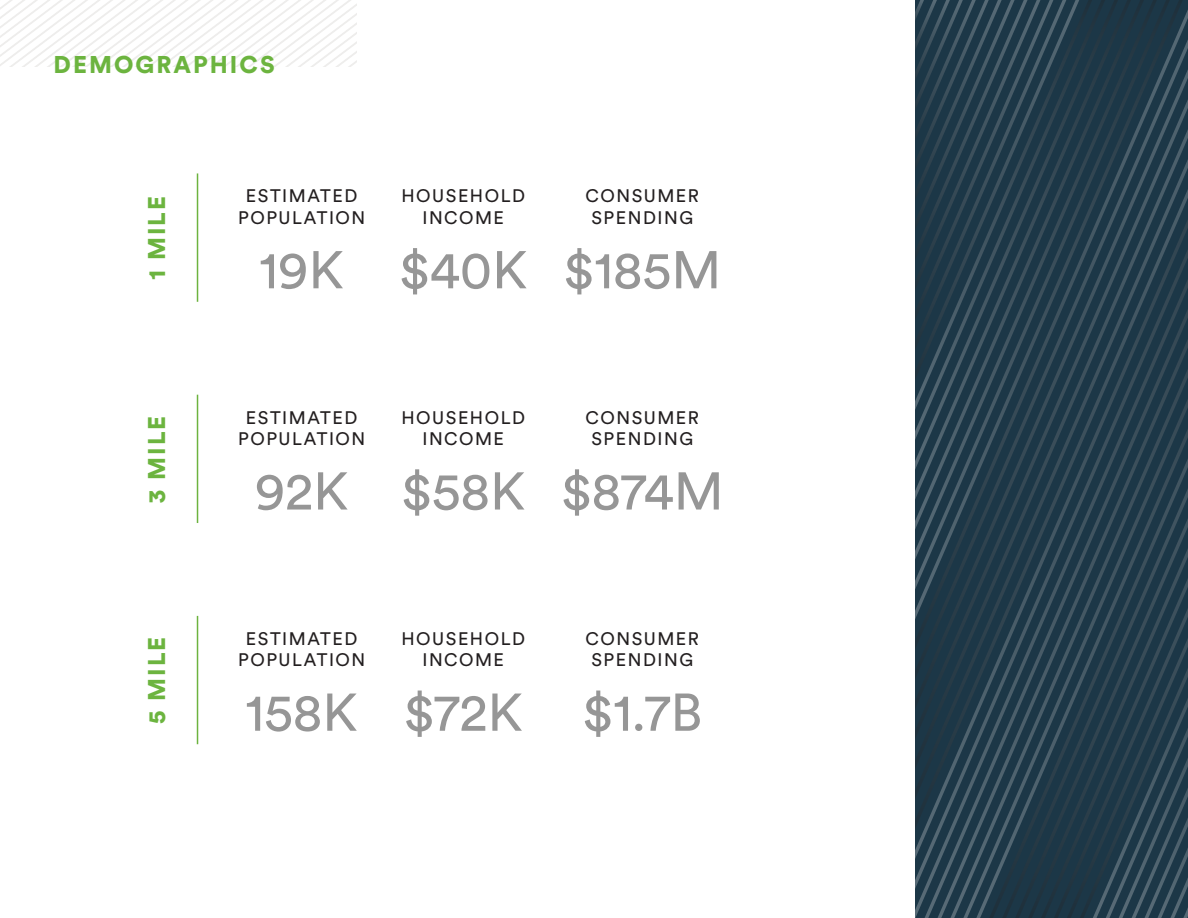
<style>
.page{position:relative;width:1188px;height:918px;background:#fff}
.page>*{position:absolute;margin:0;border:0;box-sizing:border-box;transform-origin:0 0}
.t1{font:52.5px "Circular Std";color:#969696}
.t2{font:900 24px "Circular Std";letter-spacing:.085em;color:#6cb43f}
.t3{font:18px "Circular Std";letter-spacing:.085em;color:#231f20}
</style>
<div class="page">
<svg style="left:0;top:0;width:356px;height:67px"></svg>
<hr style="left:197px;top:173px;width:1px;height:129px;background:#6db33f">
<hr style="left:197px;top:395px;width:1px;height:128px;background:#6db33f">
<hr style="left:197px;top:616px;width:1px;height:128px;background:#6db33f">
<svg style="left:915px;top:897px;width:273px;height:21px"></svg>
<svg style="left:915px;top:867px;width:273px;height:30px"></svg>
<svg style="left:915px;top:837px;width:273px;height:30px"></svg>
<svg style="left:915px;top:807px;width:273px;height:30px"></svg>
<svg style="left:915px;top:777px;width:273px;height:30px"></svg>
<svg style="left:915px;top:747px;width:273px;height:30px"></svg>
<svg style="left:915px;top:717px;width:273px;height:30px"></svg>
<svg style="left:915px;top:688px;width:273px;height:29px"></svg>
<svg style="left:915px;top:658px;width:273px;height:30px"></svg>
<svg style="left:915px;top:0;width:273px;height:658px"></svg>
<svg style="left:915px;top:0;width:268px;height:628px"></svg>
<svg style="left:915px;top:0;width:255px;height:598px"></svg>
<svg style="left:915px;top:0;width:242px;height:568px"></svg>
<svg style="left:915px;top:0;width:229px;height:538px"></svg>
<svg style="left:915px;top:0;width:216px;height:508px"></svg>
<svg style="left:915px;top:0;width:203px;height:478px"></svg>
<svg style="left:915px;top:0;width:190px;height:448px"></svg>
<svg style="left:915px;top:0;width:177px;height:418px"></svg>
<svg style="left:915px;top:0;width:164px;height:388px"></svg>
<svg style="left:915px;top:0;width:151px;height:358px"></svg>
<svg style="left:915px;top:0;width:138px;height:328px"></svg>
<svg style="left:915px;top:0;width:125px;height:298px"></svg>
<p class="t2" style="left:54px;top:49px;width:223px">DEMOGRAPHICS</p>
<p class="t2" style="left:141px;top:280px;width:85px;rotate:-90deg">1 MILE</p>
<p class="t2" style="left:141px;top:503px;width:88px;rotate:-90deg">3 MILE</p>
<p class="t2" style="left:141px;top:724px;width:89px;rotate:-90deg">5 MILE</p>
<p class="t3" style="left:246px;top:185px;width:113px">ESTIMATED</p>
<p class="t3" style="left:238px;top:207px;width:129px">POPULATION</p>
<p class="t3" style="left:401px;top:185px;width:125px">HOUSEHOLD</p>
<p class="t3" style="left:422px;top:207px;width:83px">INCOME</p>
<p class="t3" style="left:586px;top:185px;width:115px">CONSUMER</p>
<p class="t3" style="left:591px;top:207px;width:103px">SPENDING</p>
<p class="t1" style="left:259px;top:238px;width:86px">19K</p>
<p class="t1" style="left:399px;top:238px;width:130px">$40K</p>
<p class="t1" style="left:563px;top:238px;width:159px">$185M</p>
<p class="t3" style="left:246px;top:406px;width:113px">ESTIMATED</p>
<p class="t3" style="left:238px;top:428px;width:129px">POPULATION</p>
<p class="t3" style="left:401px;top:406px;width:125px">HOUSEHOLD</p>
<p class="t3" style="left:422px;top:428px;width:83px">INCOME</p>
<p class="t3" style="left:586px;top:406px;width:115px">CONSUMER</p>
<p class="t3" style="left:591px;top:428px;width:103px">SPENDING</p>
<p class="t1" style="left:255px;top:459px;width:95px">92K</p>
<p class="t1" style="left:401px;top:459px;width:126px">$58K</p>
<p class="t1" style="left:561px;top:459px;width:164px">$874M</p>
<p class="t3" style="left:246px;top:628px;width:113px">ESTIMATED</p>
<p class="t3" style="left:238px;top:649px;width:129px">POPULATION</p>
<p class="t3" style="left:401px;top:628px;width:125px">HOUSEHOLD</p>
<p class="t3" style="left:422px;top:649px;width:83px">INCOME</p>
<p class="t3" style="left:586px;top:628px;width:115px">CONSUMER</p>
<p class="t3" style="left:591px;top:649px;width:103px">SPENDING</p>
<p class="t1" style="left:246px;top:680px;width:114px">158K</p>
<p class="t1" style="left:404px;top:680px;width:121px">$72K</p>
<p class="t1" style="left:582px;top:680px;width:122px">$1.7B</p>
</div>
